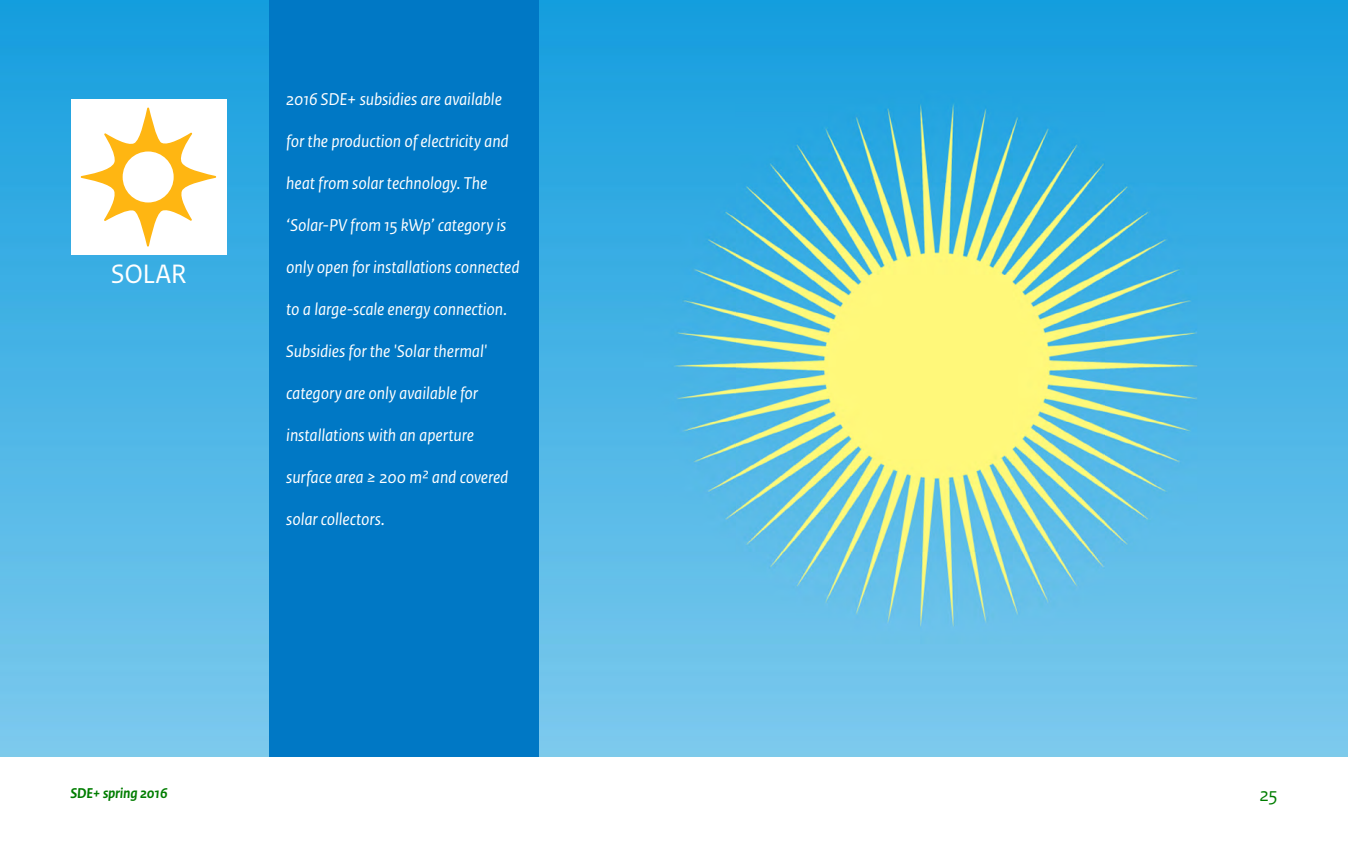
<style>
.page{position:relative;width:1348px;height:842px;background:#fff}
.page>*{position:absolute;margin:0;border:0;box-sizing:border-box;transform-origin:0 0}
.t1{font:28px "Rijksoverheid Sans Text";letter-spacing:-.02em;color:#fff}
.t2{font:italic 20px "Rijksoverheid Sans Text";color:#007d00}
.t3{font:italic 18px "Rijksoverheid Sans Text";letter-spacing:-.005em;color:#fff}
.t4{font:italic 700 15px "Rijksoverheid Sans Text";letter-spacing:-.01em;color:#007d00}
</style>
<div class="page">
<img style="left:0;top:0;width:1348px;height:757px">
<div style="left:269px;top:0;width:270px;height:757px;background:#0078c5"></div>
<div style="left:71px;top:99px;width:156px;height:156px;background:#fff"></div>
<svg style="left:81px;top:108px;width:135px;height:139px"></svg>
<h1 class="t1" style="left:111px;top:258px;width:77px">SOLAR</h1>
<p class="t3" style="left:286px;top:89px;width:217px">2016 SDE+ subsidies are available</p>
<p class="t3" style="left:286px;top:131px;width:224px">for the production of electricity and</p>
<p class="t3" style="left:286px;top:173px;width:203px">heat from solar technology. The</p>
<p class="t3" style="left:286px;top:215px;width:221px">‘Solar-PV from 15 kWp’ category is</p>
<p class="t3" style="left:286px;top:257px;width:235px">only open for installations connected</p>
<p class="t3" style="left:286px;top:299px;width:222px">to a large-scale energy connection.</p>
<p class="t3" style="left:286px;top:341px;width:202px">Subsidies for the 'Solar thermal'</p>
<p class="t3" style="left:286px;top:383px;width:193px">category are only available for</p>
<p class="t3" style="left:286px;top:425px;width:189px">installations with an aperture</p>
<p class="t3" style="left:286px;top:467px;width:224px">surface area ≥ 200 m² and covered</p>
<p class="t3" style="left:286px;top:509px;width:100px">solar collectors.</p>
<p class="t4" style="left:71px;top:785px;width:98px">SDE+ spring 2016</p>
<p class="t2" style="left:1260px;top:784px;width:19px">25</p>
</div>
